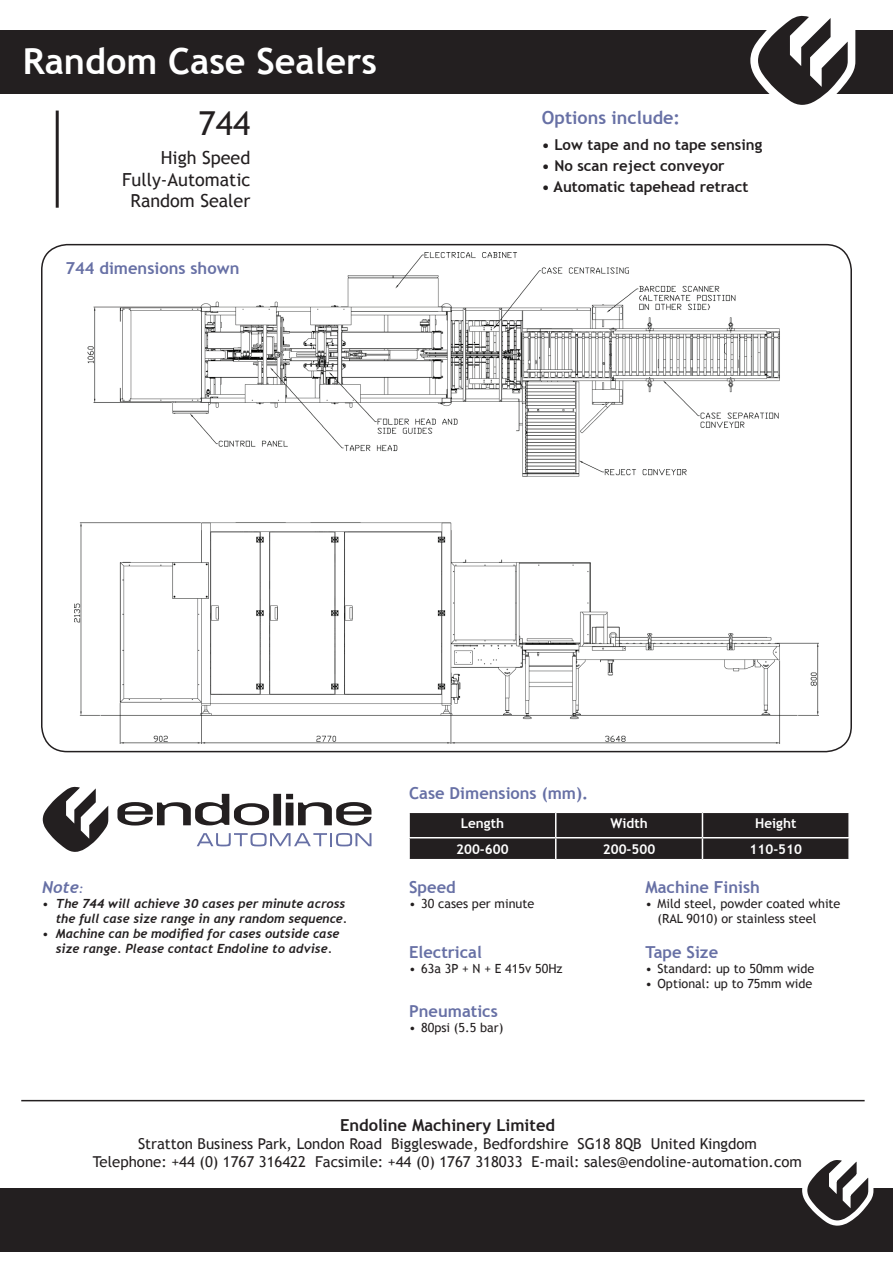
<style>
.page{position:relative;width:893px;height:1263px;background:#fff}
.page>*{position:absolute;margin:0;border:0;box-sizing:border-box;transform-origin:0 0}
.t1{font:91.95px "Endoline";color:#231f20}
.t2{font:700 36px "Trebuchet MS";color:#fff}
.t3{font:33px "Trebuchet MS";color:#231f20}
.t4{font:18px/21.6px "Trebuchet MS";color:#231f20;text-align:right}
.t5{font:700 18px "Trebuchet MS";color:#6770a5}
.t6{font:700 16.5px "Trebuchet MS";color:#6770a5}
.t7{font:700 16.5px "Trebuchet MS";color:#231f20}
.t8{font:italic 700 16.5px "Trebuchet";color:#6770a5}
.t9{font:15px/18px "Trebuchet MS";color:#231f20;text-align:center}
.t10{font:700 15px "Trebuchet MS";color:#231f20}
.t11{font:700 13.5px "Trebuchet MS";color:#fff}
.t12{font:italic 700 12.6px/15.1px "Trebuchet";color:#231f20;text-align:right}
.t13{font:12.6px/15.1px "Trebuchet MS";color:#231f20}
.s1{font-size:12.6px}
</style>
<div class="page">
<div style="left:0;top:31px;width:893px;height:63px;background:#231f20"></div>
<hr style="left:21px;top:1100px;width:844px;height:1px;background:#231f20">
<div style="left:0;top:1188px;width:893px;height:64px;background:#231f20"></div>
<svg style="left:738px;top:30px;width:131px;height:64px"></svg>
<img style="left:74px;top:253px;width:745px;height:491px">
<svg style="left:117px;top:794px;width:254px;height:31px"></svg>
<svg style="left:43px;top:787px;width:65px;height:65px"></svg>
<svg style="left:197px;top:833px;width:174px;height:13px"></svg>
<svg style="left:802px;top:1160px;width:72px;height:66px"></svg>
<hr style="left:56px;top:111px;width:3px;height:97px;background:#231f20">
<svg style="left:409px;top:812px;width:440px;height:48px;background:#353132"></svg>
<hr style="left:848px;top:838px;width:2px;height:21px;background:#fff">
<h2 class="t2" style="left:23px;top:39px;width:356px">Random Case Sealers</h2>
<h3 class="t3" style="left:199px;top:104px;width:53px">744</h3>
<p class="t4" style="left:122px;top:147px;width:130px">High Speed<br>Fully-Automatic<br>Random Sealer</p>
<p class="t6" style="left:65px;top:257px;width:175px">744 dimensions shown</p>
<h1 class="t1" style="left:758px;top:19px;width:97px">@</h1>
<p class="t5" style="left:542px;top:106px;width:140px">Options include:</p>
<p class="t10" style="left:542px;top:136px;width:222px">• Low tape and no tape sensing</p>
<p class="t10" style="left:542px;top:157px;width:184px">• No scan reject conveyor</p>
<p class="t10" style="left:542px;top:178px;width:208px">• Automatic tapehead retract</p>
<p class="t8" style="left:42px;top:877px;width:43px">Note<span class="s1">:</span></p>
<p class="t12" style="left:42px;top:896px;width:307px">• The 744 will achieve 30 cases per minute across the full case size range in any random sequence.</p>
<p class="t12" style="left:42px;top:926px;width:299px;text-align:center">• Machine can be modified for cases outside case size range. Please contact Endoline to advise.</p>
<p class="t6" style="left:409px;top:782px;width:181px">Case Dimensions (mm).</p>
<p class="t11" style="left:461px;top:815px;width:45px">Length</p>
<p class="t11" style="left:610px;top:815px;width:39px">Width</p>
<p class="t11" style="left:755px;top:815px;width:43px">Height</p>
<p class="t11" style="left:456px;top:840px;width:54px">200-600</p>
<p class="t11" style="left:603px;top:840px;width:54px">200-500</p>
<p class="t11" style="left:750px;top:840px;width:54px">110-510</p>
<p class="t6" style="left:409px;top:876px;width:48px">Speed</p>
<p class="t13" style="left:409px;top:896px;width:127px">• 30 cases per minute</p>
<p class="t6" style="left:409px;top:942px;width:74px">Electrical</p>
<p class="t13" style="left:409px;top:961px;width:155px">• 63a 3P + N + E 415v 50Hz</p>
<p class="t6" style="left:409px;top:1001px;width:90px">Pneumatics</p>
<p class="t13" style="left:409px;top:1020px;width:96px">• 80psi (5.5 bar)</p>
<p class="t6" style="left:645px;top:876px;width:116px">Machine Finish</p>
<p class="t13" style="left:657px;top:896px;width:185px;text-indent:-12px">• Mild steel, powder coated white (RAL 9010) or stainless steel</p>
<p class="t6" style="left:645px;top:942px;width:74px">Tape Size</p>
<p class="t13" style="left:645px;top:961px;width:170px">• Standard: up to 50mm wide</p>
<p class="t13" style="left:645px;top:976px;width:168px">• Optional: up to 75mm wide</p>
<p class="t7" style="left:340px;top:1115px;width:217px">Endoline Machinery Limited</p>
<p class="t9" style="left:93px;top:1135px;width:711px">Stratton Business Park, London Road Biggleswade, Bedfordshire SG18 8QB United Kingdom<br>Telephone: +44 (0) 1767 316422 Facsimile: +44 (0) 1767 318033 E-mail: sales@endoline-automation.com</p>
</div>
